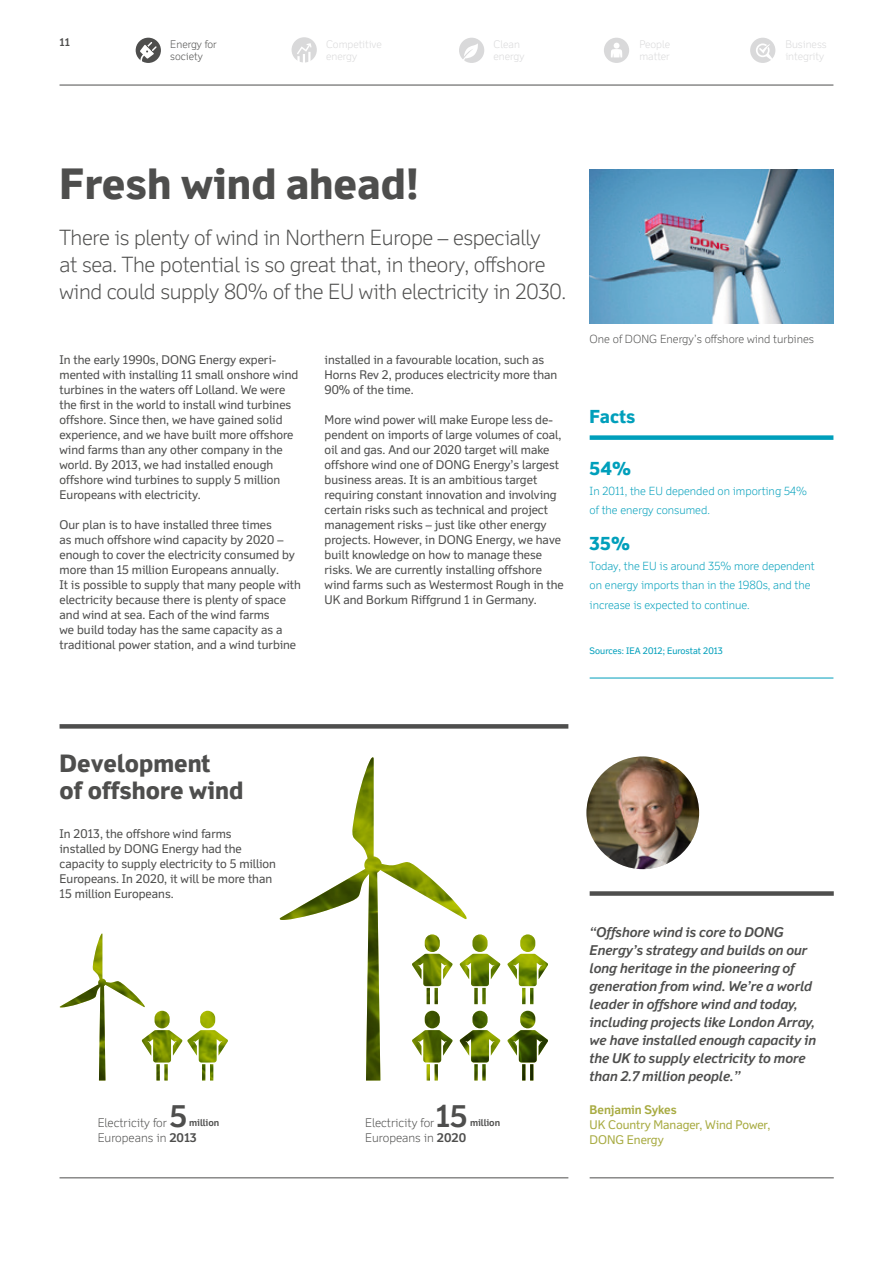
<style>
.page{position:relative;width:893px;height:1263px;background:#fff}
.page>*{position:absolute;margin:0;border:0;box-sizing:border-box;transform-origin:0 0}
.t1{font:800 42px "Felbridge DONG Energy";color:#4e4e4d}
.t2{font:700 30px "Felbridge DONG Energy";color:#4e4e4d}
.t3{font:800 24px/27px "Felbridge DONG Energy";color:#4e4e4d}
.t4{font:300 21px/27px "Felbridge DONG Energy";letter-spacing:-.015em;color:#4e4e4d}
.t5{font:800 18px "Felbridge DONG Energy";color:#009fbb}
.t6{font:italic 700 13.5px/18px "Felbridge DONG Energy";letter-spacing:-.005em;color:#4e4e4d}
.t7{font:12px/15px "Felbridge DONG Energy";color:#4e4e4d}
.t8{font:300 12px "Felbridge DONG Energy";color:#4e4e4d}
.t9{font:12px/15px "Felbridge DONG Energy";letter-spacing:-.005em;color:#a8ab42}
.t10{font:700 12px "Felbridge DONG Energy";color:#a8ab42}
.t11{font:300 11.25px/19.5px "Felbridge DONG Energy";color:#009fbb}
.t12{font:300 11.25px "Felbridge DONG Energy";color:#4e4e4d}
.t13{font:300 10.5px/12px "Felbridge DONG Energy";color:#d9d9da}
.t14{font:300 10.5px/12px "Felbridge DONG Energy";color:#4e4e4d}
.t15{font:700 10.5px "Felbridge DONG Energy";color:#4e4e4d}
.t16{font:700 9.45px "Felbridge DONG Energy";letter-spacing:-.005em;color:#4e4e4d}
.t17{font:9px "Felbridge DONG Energy";color:#009fbb}
.s1{font-weight:700}
</style>
<div class="page">
<hr style="left:60px;top:85px;width:773px;height:1px;background:#4e4e4d">
<div style="left:136px;top:38px;width:25px;height:25px;background:#4e4e4d;border-radius:50%"></div>
<svg style="left:140px;top:42px;width:17px;height:20px"></svg>
<div style="left:459px;top:38px;width:25px;height:25px;background:#d9d9da;border-radius:50%"></div>
<svg style="left:463px;top:44px;width:15px;height:17px"></svg>
<div style="left:292px;top:37px;width:25px;height:26px;background:#d9d9da;border-radius:50%"></div>
<svg style="left:297px;top:43px;width:15px;height:20px"></svg>
<div style="left:604px;top:38px;width:25px;height:25px;background:#d9d9da;border-radius:50%"></div>
<svg style="left:611px;top:43px;width:11px;height:14px"></svg>
<div style="left:750px;top:38px;width:25px;height:25px;background:#d9d9da;border-radius:50%"></div>
<svg style="left:756px;top:43px;width:17px;height:17px"></svg>
<div style="left:590px;top:891px;width:244px;height:5px;background:#4e4e4d"></div>
<hr style="left:590px;top:1177px;width:244px;height:1px;background:#4e4e4d">
<hr style="left:60px;top:1177px;width:508px;height:1px;background:#4e4e4d">
<div style="left:590px;top:435px;width:243px;height:5px;background:#009fbb"></div>
<div style="left:60px;top:724px;width:508px;height:5px;background:#4e4e4d"></div>
<img style="left:586px;top:756px;width:113px;height:113px;border-radius:56px">
<img style="left:590px;top:169px;width:243px;height:154px">
<hr style="left:590px;top:678px;width:243px;height:1px;background:#009fbb">
<svg style="left:60px;top:933px;width:168px;height:147px"></svg>
<svg style="left:280px;top:757px;width:268px;height:323px"></svg>
<p class="t15" style="left:60px;top:36px;width:12px">11</p>
<p class="t14" style="left:170px;top:38px;width:48px">Energy for society</p>
<p class="t13" style="left:494px;top:38px;width:33px">Clean energy</p>
<p class="t13" style="left:326px;top:38px;width:57px">Competitive energy</p>
<p class="t13" style="left:639px;top:38px;width:32px">People matter</p>
<p class="t13" style="left:785px;top:38px;width:43px">Business integrity</p>
<h1 class="t1" style="left:60px;top:157px;width:361px">Fresh wind ahead!</h1>
<h3 class="t4" style="left:60px;top:224px;width:508px">There is plenty of wind in Northern Europe – especially<br>at sea. The potential is so great that, in theory, offshore wind could supply 80% of the EU with electricity in 2030.</h3>
<p class="t12" style="left:590px;top:332px;width:226px">One of DONG Energy’s offshore wind turbines</p>
<p class="t7" style="left:60px;top:352px;width:240px">In the early 1990s, DONG Energy experi&shy;mented with installing 11 small onshore wind turbines in the waters off Lolland. We were the first in the world to install wind turbines offshore. Since then, we have gained solid experience, and we have built more offshore wind farms than any other company in the world. By 2013, we had installed enough offshore wind turbines to supply 5 million Europeans with electricity.</p>
<p class="t7" style="left:60px;top:517px;width:243px">Our plan is to have installed three times<br>as much offshore wind capacity by 2020 – enough to cover the electricity consumed by more than 15 million Europeans annually.<br>It is possible to supply that many people with electricity because there is plenty of space and wind at sea. Each of the wind farms<br>we build today has the same capacity as a traditional power station, and a wind turbine</p>
<p class="t7" style="left:325px;top:352px;width:234px">installed in a favourable location, such as<br>Horns Rev 2, produces electricity more than<br>90% of the time.</p>
<p class="t7" style="left:325px;top:412px;width:241px">More wind power will make Europe less de&shy;pendent on imports of large volumes of coal, oil and gas. And our 2020 target will make offshore wind one of DONG Energy’s largest business areas. It is an ambitious target requiring constant innovation and involving certain risks such as technical and project management risks – just like other energy projects. However, in DONG Energy, we have built knowledge on how to manage these risks. We are currently installing offshore wind farms such as Westermost Rough in the UK and Borkum Riffgrund 1 in Germany.</p>
<h3 class="t5" style="left:590px;top:405px;width:47px">Facts</h3>
<h3 class="t5" style="left:590px;top:457px;width:43px">54%</h3>
<p class="t11" style="left:590px;top:481px;width:219px">In 2011, the EU depended on importing 54% of the energy consumed.</p>
<h3 class="t5" style="left:590px;top:532px;width:42px">35%</h3>
<p class="t11" style="left:590px;top:556px;width:227px">Today, the EU is around 35% more dependent on energy imports than in the 1980s, and the increase is expected to continue.</p>
<p class="t17" style="left:590px;top:645px;width:135px">Sources: IEA 2012; Eurostat 2013</p>
<h3 class="t3" style="left:60px;top:750px;width:185px">Development<br>of offshore wind</h3>
<p class="t7" style="left:60px;top:826px;width:218px">In 2013, the offshore wind farms installed by DONG Energy had the capacity to supply electricity to 5 million Europeans. In 2020, it will be more than 15 million Europeans.</p>
<h2 class="t2" style="left:170px;top:1097px;width:19px">5</h2>
<p class="t8" style="left:98px;top:1115px;width:71px">Electricity for</p>
<p class="t16" style="left:189px;top:1117px;width:32px">million</p>
<p class="t8" style="left:98px;top:1131px;width:101px">Europeans in <span class="s1">2013</span></p>
<h2 class="t2" style="left:435px;top:1097px;width:34px">15</h2>
<p class="t8" style="left:365px;top:1115px;width:71px">Electricity for</p>
<p class="t16" style="left:470px;top:1117px;width:32px">million</p>
<p class="t8" style="left:365px;top:1131px;width:103px">Europeans in <span class="s1">2020</span></p>
<p class="t6" style="left:590px;top:923px;width:228px">“Offshore wind is core to DONG Energy’s strategy and builds on our long heritage in the pioneering of generation from wind. We’re a world leader in offshore wind and today, including projects like London Array, we have installed enough capacity in the UK to supply electricity to more than 2.7 million people.”</p>
<p class="t10" style="left:590px;top:1102px;width:89px">Benjamin Sykes</p>
<p class="t9" style="left:590px;top:1117px;width:182px">UK Country Manager, Wind Power,<br>DONG Energy</p>
</div>
